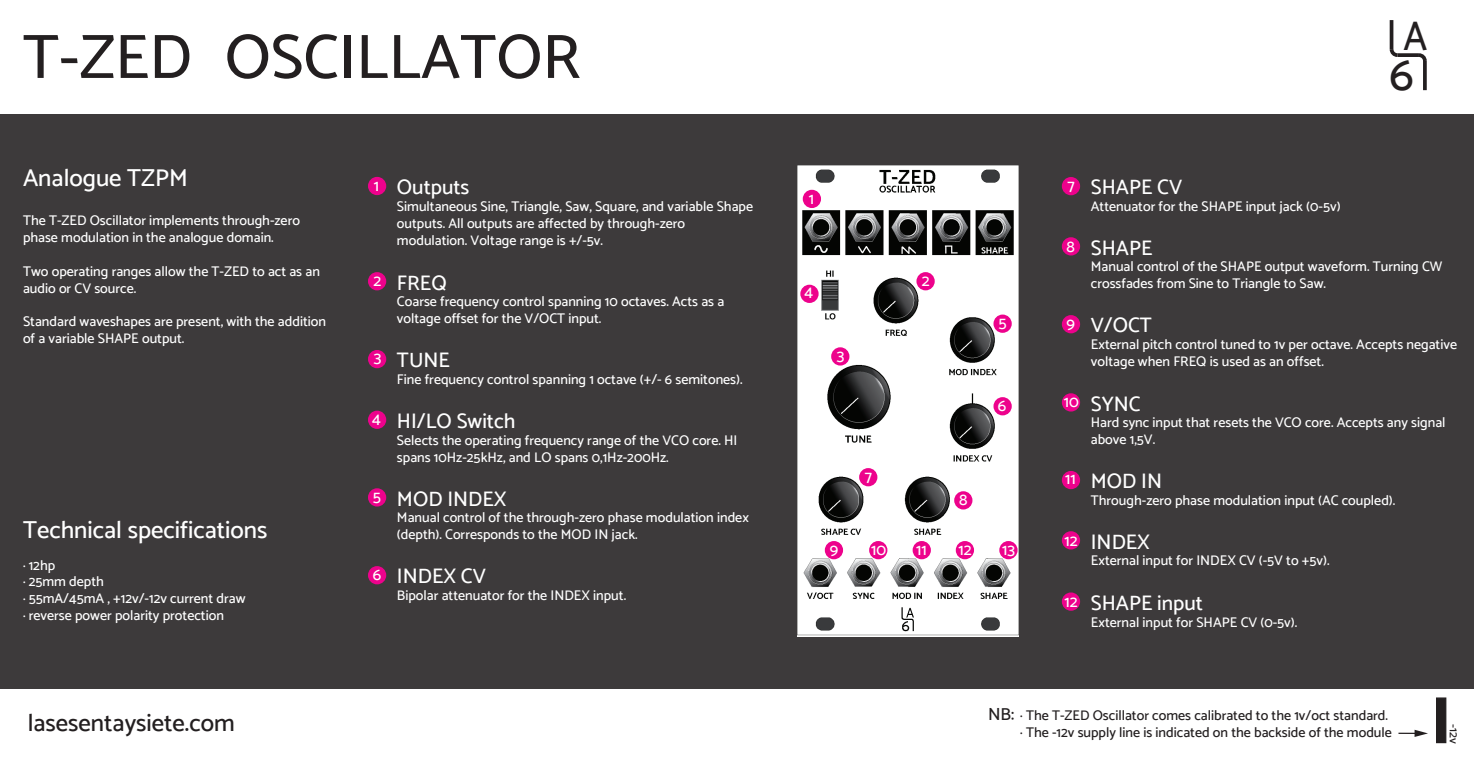
<style>
.page{position:relative;width:1474px;height:759px;background:#fff}
.page>*{position:absolute;margin:0;border:0;box-sizing:border-box;transform-origin:0 0}
.t1{font:500 63px "Catamaran";color:#231f20}
.t2{font:500 46.9px "Catamaran";color:#231f20}
.t3{font:500 41.65px "Catamaran";color:#231f20;scale:.91 1}
.t4{font:500 24.5px "Catamaran";color:#fff}
.t5{font:500 24.5px "Catamaran";color:#231f20}
.t6{font:500 21px "Catamaran";color:#fff}
.t7{font:500 17.5px "Catamaran";color:#231f20}
.t8{font:500 16.28px "Catamaran";color:#fff}
.t9{font:500 14px/16.8px "Catamaran";color:#fff}
.t10{font:500 14px/16.8px "Catamaran";color:#231f20}
.t11{font:500 12.25px "Catamaran";color:#231f20}
.s1{font-size:16.28px}
</style>
<div class="page">
<div style="left:0;top:115px;width:1473px;height:574px;background:#3d3a3b"></div>
<svg style="left:1398px;top:730px;width:29px;height:7px"></svg>
<div style="left:1435px;top:697px;width:11px;height:46px;background:#231f20;border:1px solid #231f20"></div>
<svg style="left:1389px;top:20px;width:4px;height:25px"></svg>
<svg style="left:1400px;top:53px;width:15px;height:4px"></svg>
<svg style="left:1423px;top:65px;width:3px;height:25px"></svg>
<svg style="left:1389px;top:45px;width:11px;height:12px"></svg>
<svg style="left:1415px;top:53px;width:12px;height:12px"></svg>
<img style="left:797px;top:165px;width:221px;height:472px">
<div style="left:917px;top:273px;width:16px;height:16px;background:#ed028c;border-radius:50%"></div>
<div style="left:916px;top:272px;width:18px;height:18px;border:2px solid #ed028c;border-radius:50%"></div>
<div style="left:803px;top:191px;width:17px;height:16px;background:#ed028c;border-radius:50%"></div>
<div style="left:802px;top:190px;width:19px;height:18px;border:2px solid #ed028c;border-radius:50%"></div>
<div style="left:832px;top:348px;width:16px;height:17px;background:#ed028c;border-radius:50%"></div>
<div style="left:831px;top:347px;width:18px;height:19px;border:2px solid #ed028c;border-radius:50%"></div>
<div style="left:801px;top:286px;width:16px;height:16px;background:#ed028c;border-radius:50%"></div>
<div style="left:800px;top:285px;width:18px;height:18px;border:2px solid #ed028c;border-radius:50%"></div>
<div style="left:994px;top:315px;width:16px;height:17px;background:#ed028c;border-radius:50%"></div>
<div style="left:993px;top:315px;width:18px;height:18px;border:2px solid #ed028c;border-radius:50%"></div>
<div style="left:994px;top:398px;width:16px;height:17px;background:#ed028c;border-radius:50%"></div>
<div style="left:993px;top:397px;width:18px;height:18px;border:2px solid #ed028c;border-radius:50%"></div>
<div style="left:860px;top:469px;width:16px;height:16px;background:#ed028c;border-radius:50%"></div>
<div style="left:859px;top:468px;width:18px;height:18px;border:2px solid #ed028c;border-radius:50%"></div>
<div style="left:955px;top:492px;width:16px;height:17px;background:#ed028c;border-radius:50%"></div>
<div style="left:954px;top:491px;width:18px;height:18px;border:2px solid #ed028c;border-radius:50%"></div>
<div style="left:825px;top:542px;width:17px;height:16px;background:#ed028c;border-radius:50%"></div>
<div style="left:824px;top:541px;width:19px;height:18px;border:2px solid #ed028c;border-radius:50%"></div>
<div style="left:870px;top:542px;width:16px;height:16px;background:#ed028c;border-radius:50%"></div>
<div style="left:869px;top:541px;width:18px;height:18px;border:2px solid #ed028c;border-radius:50%"></div>
<div style="left:913px;top:542px;width:17px;height:16px;background:#ed028c;border-radius:50%"></div>
<div style="left:912px;top:541px;width:18px;height:18px;border:2px solid #ed028c;border-radius:50%"></div>
<div style="left:956px;top:542px;width:17px;height:16px;background:#ed028c;border-radius:50%"></div>
<div style="left:955px;top:541px;width:19px;height:18px;border:2px solid #ed028c;border-radius:50%"></div>
<div style="left:1000px;top:542px;width:16px;height:16px;background:#ed028c;border-radius:50%"></div>
<div style="left:999px;top:541px;width:18px;height:18px;border:2px solid #ed028c;border-radius:50%"></div>
<div style="left:369px;top:178px;width:16px;height:16px;background:#ed028c;border-radius:50%"></div>
<div style="left:368px;top:177px;width:18px;height:18px;border:2px solid #ed028c;border-radius:50%"></div>
<div style="left:369px;top:273px;width:16px;height:16px;background:#ed028c;border-radius:50%"></div>
<div style="left:368px;top:272px;width:18px;height:18px;border:2px solid #ed028c;border-radius:50%"></div>
<div style="left:369px;top:351px;width:16px;height:16px;background:#ed028c;border-radius:50%"></div>
<div style="left:368px;top:350px;width:18px;height:18px;border:2px solid #ed028c;border-radius:50%"></div>
<div style="left:369px;top:412px;width:16px;height:16px;background:#ed028c;border-radius:50%"></div>
<div style="left:368px;top:411px;width:18px;height:18px;border:2px solid #ed028c;border-radius:50%"></div>
<div style="left:369px;top:489px;width:16px;height:17px;background:#ed028c;border-radius:50%"></div>
<div style="left:368px;top:488px;width:18px;height:19px;border:2px solid #ed028c;border-radius:50%"></div>
<div style="left:369px;top:567px;width:16px;height:16px;background:#ed028c;border-radius:50%"></div>
<div style="left:368px;top:566px;width:18px;height:18px;border:2px solid #ed028c;border-radius:50%"></div>
<div style="left:1062px;top:178px;width:17px;height:16px;background:#ed028c;border-radius:50%"></div>
<div style="left:1061px;top:177px;width:19px;height:18px;border:2px solid #ed028c;border-radius:50%"></div>
<div style="left:1062px;top:238px;width:17px;height:17px;background:#ed028c;border-radius:50%"></div>
<div style="left:1061px;top:237px;width:19px;height:18px;border:2px solid #ed028c;border-radius:50%"></div>
<div style="left:1062px;top:316px;width:17px;height:16px;background:#ed028c;border-radius:50%"></div>
<div style="left:1061px;top:315px;width:19px;height:18px;border:2px solid #ed028c;border-radius:50%"></div>
<div style="left:1062px;top:394px;width:17px;height:17px;background:#ed028c;border-radius:50%"></div>
<div style="left:1061px;top:393px;width:19px;height:19px;border:2px solid #ed028c;border-radius:50%"></div>
<div style="left:1062px;top:472px;width:17px;height:16px;background:#ed028c;border-radius:50%"></div>
<div style="left:1061px;top:471px;width:19px;height:18px;border:2px solid #ed028c;border-radius:50%"></div>
<div style="left:1062px;top:532px;width:17px;height:17px;background:#ed028c;border-radius:50%"></div>
<div style="left:1061px;top:531px;width:19px;height:18px;border:2px solid #ed028c;border-radius:50%"></div>
<div style="left:1062px;top:593px;width:17px;height:17px;background:#ed028c;border-radius:50%"></div>
<div style="left:1061px;top:592px;width:19px;height:19px;border:2px solid #ed028c;border-radius:50%"></div>
<h1 class="t1" style="left:23px;top:19px;width:170px">T-ZED</h1>
<h1 class="t1" style="left:225px;top:19px;width:357px">OSCILLATOR</h1>
<h3 class="t4" style="left:23px;top:163px;width:166px">Analogue TZPM</h3>
<p class="t9" style="left:23px;top:212px;width:278px">The T-ZED Oscillator implements through-zero phase modulation in the analogue domain.</p>
<p class="t9" style="left:23px;top:262px;width:298px">Two operating ranges allow the T-ZED to act as an audio or CV source.</p>
<p class="t9" style="left:23px;top:313px;width:304px">Standard waveshapes are present, with the addition of a variable SHAPE output.</p>
<h3 class="t4" style="left:23px;top:515px;width:246px">Technical specifications</h3>
<p class="t9" style="left:23px;top:556px;width:224px">· 12hp<br>· 25mm depth<br>· 55mA/45mA , +12v/-12v current draw · reverse power polarity protection</p>
<h3 class="t6" style="left:374px;top:175px;width:97px"><sup>1</sup> Outputs</h3>
<p class="t9" style="left:397px;top:198px;width:357px">Simultaneous Sine, Triangle, Saw, Square, and variable Shape outputs. All outputs are affected by through-zero modulation. Voltage range is +/-5v.</p>
<h3 class="t6" style="left:373px;top:270px;width:75px"><sup>2</sup> FREQ</h3>
<p class="t9" style="left:397px;top:293px;width:329px">Coarse frequency control spanning 10 octaves. Acts as a voltage offset for the V/OCT input.</p>
<h3 class="t6" style="left:374px;top:348px;width:77px"><sup>3</sup> TUNE</h3>
<p class="t9" style="left:397px;top:371px;width:347px">Fine frequency control spanning 1 octave (+/- 6 semitones).</p>
<h3 class="t6" style="left:372px;top:408px;width:145px"><sup>4</sup> HI/LO Switch</h3>
<p class="t9" style="left:397px;top:432px;width:342px">Selects the operating frequency range of the VCO core. HI spans 10Hz-25kHz, and LO spans 0,1Hz-200Hz.</p>
<h3 class="t6" style="left:372px;top:486px;width:135px"><sup>5</sup> MOD INDEX</h3>
<p class="t9" style="left:397px;top:509px;width:353px">Manual control of the through-zero phase modulation index (depth). Corresponds to the MOD IN jack.</p>
<h3 class="t6" style="left:372px;top:564px;width:115px"><span class="s1">6</span> INDEX CV</h3>
<p class="t9" style="left:397px;top:587px;width:231px">Bipolar attenuator for the INDEX input.</p>
<p class="t8" style="left:808px;top:188px;width:7px">1</p>
<p class="t8" style="left:804px;top:282px;width:10px">4</p>
<p class="t8" style="left:837px;top:346px;width:9px">3</p>
<p class="t8" style="left:921px;top:270px;width:9px">2</p>
<p class="t8" style="left:998px;top:313px;width:10px">5</p>
<p class="t8" style="left:998px;top:396px;width:10px">6</p>
<p class="t8" style="left:864px;top:467px;width:9px">7</p>
<p class="t8" style="left:959px;top:490px;width:10px">8</p>
<p class="t8" style="left:829px;top:539px;width:10px">9</p>
<p class="t8" style="left:871px;top:540px;width:17px">10</p>
<p class="t8" style="left:916px;top:540px;width:12px">11</p>
<p class="t8" style="left:958px;top:539px;width:15px">12</p>
<p class="t8" style="left:1002px;top:539px;width:14px">13</p>
<h3 class="t3" style="left:1403px;top:11px;width:28px">A</h3>
<h2 class="t2" style="left:1389px;top:47px;width:26px">6</h2>
<h3 class="t6" style="left:1067px;top:175px;width:116px"><sup>7</sup> SHAPE CV</h3>
<p class="t9" style="left:1090px;top:198px;width:251px">Attenuator for the SHAPE input jack (0-5v)</p>
<h3 class="t6" style="left:1066px;top:235px;width:87px"><span class="s1">8</span> SHAPE</h3>
<p class="t9" style="left:1090px;top:258px;width:353px">Manual control of the SHAPE output waveform. Turning CW crossfades from Sine to Triangle to Saw.</p>
<h3 class="t6" style="left:1066px;top:313px;width:87px"><sup>9</sup> V/OCT</h3>
<p class="t9" style="left:1090px;top:336px;width:368px">External pitch control tuned to 1v per octave. Accepts negative voltage when FREQ is used as an offset.</p>
<h3 class="t6" style="left:1063px;top:391px;width:78px"><sup>10</sup> SYNC</h3>
<p class="t9" style="left:1090px;top:414px;width:356px">Hard sync input that resets the VCO core. Accepts any signal above 1,5V.</p>
<h3 class="t6" style="left:1065px;top:469px;width:98px"><sup>11</sup> MOD IN</h3>
<p class="t9" style="left:1090px;top:492px;width:306px">Through-zero phase modulation input (AC coupled).</p>
<h3 class="t6" style="left:1064px;top:529px;width:87px"><span class="s1">12</span> INDEX</h3>
<p class="t9" style="left:1090px;top:552px;width:240px">External input for INDEX CV (-5V to +5v).</p>
<h3 class="t6" style="left:1064px;top:590px;width:140px"><span class="s1">12</span> SHAPE input</h3>
<p class="t9" style="left:1090px;top:613px;width:208px">External input for SHAPE CV (0-5v).</p>
<p class="t7" style="left:988px;top:704px;width:28px">NB:</p>
<h3 class="t5" style="left:28px;top:709px;width:208px">lasesentaysiete.com</h3>
<p class="t10" style="left:1020px;top:707px;width:373px">· The T-ZED Oscillator comes calibrated to the 1v/oct standard. · The -12v supply line is indicated on the backside of the module</p>
<p class="t11" style="left:1460px;top:724px;width:21px;rotate:90deg">-12v</p>
</div>
